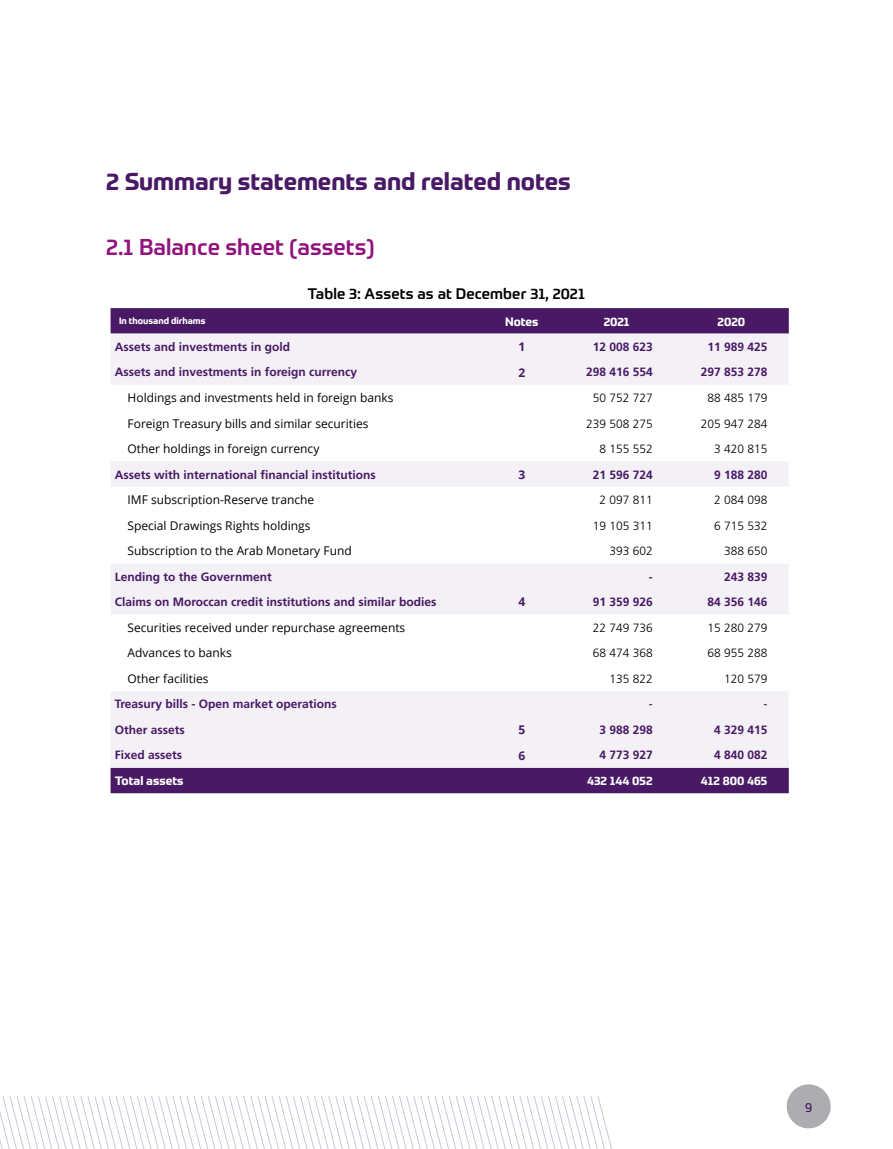
<style>
.page{position:relative;width:893px;height:1149px;background:#fff}
.page>*{position:absolute;margin:0;border:0;box-sizing:border-box;transform-origin:0 0}
.t1{font:700 24px "Prometo";color:#491966}
.t2{font:500 22.5px "Prometo";color:#91127c}
.t3{font:500 15px "Prometo";letter-spacing:.01em;color:#000}
.t4{font:12.75px "Prometo";color:#491966}
.t5{font:700 12px "Frutiger";color:#491966}
.t6{font:12px "Open Sans";color:#000}
.t7{font:300 12px "Frutiger";color:#000}
.t8{font:700 12px "Prometo";color:#fff}
.t9{font:700 12px "Open Sans";color:#491966}
.t10{font:700 9px "Prometo";color:#fff}
</style>
<div class="page">
<div style="left:111px;top:308px;width:678px;height:485px;background:#491966"></div>
<svg style="left:111px;top:333px;width:678px;height:434px"></svg>
<svg style="left:786px;top:1084px;width:45px;height:45px"></svg>
<svg style="left:1px;top:1096px;width:611px;height:52px"></svg>
<h1 class="t1" style="left:106px;top:166px;width:466px">2 Summary statements and related notes</h1>
<h2 class="t2" style="left:106px;top:233px;width:270px">2.1 Balance sheet (assets)</h2>
<p class="t3" style="left:307px;top:284px;width:279px">Table 3: Assets as at December 31, 2021</p>
<p class="t10" style="left:119px;top:315px;width:88px">In thousand dirhams</p>
<p class="t8" style="left:505px;top:313px;width:35px">Notes</p>
<p class="t8" style="left:604px;top:313px;width:27px">2021</p>
<p class="t8" style="left:718px;top:313px;width:29px">2020</p>
<p class="t5" style="left:115px;top:339px;width:177px">Assets and investments in gold</p>
<p class="t9" style="left:518px;top:338px;width:8px">1</p>
<p class="t5" style="left:593px;top:339px;width:62px">12 008 623</p>
<p class="t5" style="left:707px;top:339px;width:62px">11 989 425</p>
<p class="t5" style="left:115px;top:365px;width:244px">Assets and investments in foreign currency</p>
<p class="t9" style="left:518px;top:363px;width:8px">2</p>
<p class="t5" style="left:586px;top:365px;width:68px">298 416 554</p>
<p class="t5" style="left:701px;top:365px;width:68px">297 853 278</p>
<p class="t6" style="left:128px;top:389px;width:267px">Holdings and investments held in foreign banks</p>
<p class="t7" style="left:593px;top:391px;width:62px">50 752 727</p>
<p class="t7" style="left:707px;top:391px;width:62px">88 485 179</p>
<p class="t6" style="left:128px;top:415px;width:242px">Foreign Treasury bills and similar securities</p>
<p class="t7" style="left:586px;top:416px;width:68px">239 508 275</p>
<p class="t7" style="left:701px;top:416px;width:68px">205 947 284</p>
<p class="t6" style="left:128px;top:440px;width:193px">Other holdings in foreign currency</p>
<p class="t7" style="left:599px;top:442px;width:55px">8 155 552</p>
<p class="t7" style="left:714px;top:442px;width:55px">3 420 815</p>
<p class="t5" style="left:115px;top:467px;width:262px">Assets with international financial institutions</p>
<p class="t9" style="left:518px;top:465px;width:8px">3</p>
<p class="t5" style="left:593px;top:467px;width:62px">21 596 724</p>
<p class="t5" style="left:714px;top:467px;width:55px">9 188 280</p>
<p class="t6" style="left:128px;top:491px;width:188px">IMF subscription-Reserve tranche</p>
<p class="t7" style="left:599px;top:493px;width:55px">2 097 811</p>
<p class="t7" style="left:714px;top:493px;width:55px">2 084 098</p>
<p class="t6" style="left:128px;top:517px;width:184px">Special Drawings Rights holdings</p>
<p class="t7" style="left:593px;top:518px;width:62px">19 105 311</p>
<p class="t7" style="left:714px;top:518px;width:55px">6 715 532</p>
<p class="t6" style="left:128px;top:542px;width:226px">Subscription to the Arab Monetary Fund</p>
<p class="t7" style="left:609px;top:544px;width:45px">393 602</p>
<p class="t7" style="left:724px;top:544px;width:45px">388 650</p>
<p class="t5" style="left:115px;top:569px;width:158px">Lending to the Government</p>
<p class="t5" style="left:649px;top:569px;width:5px">-</p>
<p class="t5" style="left:724px;top:569px;width:45px">243 839</p>
<p class="t5" style="left:115px;top:595px;width:323px">Claims on Moroccan credit institutions and similar bodies</p>
<p class="t9" style="left:518px;top:593px;width:8px">4</p>
<p class="t5" style="left:593px;top:595px;width:62px">91 359 926</p>
<p class="t5" style="left:707px;top:595px;width:62px">84 356 146</p>
<p class="t6" style="left:128px;top:619px;width:279px">Securities received under repurchase agreements</p>
<p class="t7" style="left:593px;top:620px;width:62px">22 749 736</p>
<p class="t7" style="left:707px;top:620px;width:62px">15 280 279</p>
<p class="t6" style="left:128px;top:644px;width:106px">Advances to banks</p>
<p class="t7" style="left:593px;top:646px;width:62px">68 474 368</p>
<p class="t7" style="left:707px;top:646px;width:62px">68 955 288</p>
<p class="t6" style="left:128px;top:670px;width:82px">Other facilities</p>
<p class="t7" style="left:609px;top:671px;width:45px">135 822</p>
<p class="t7" style="left:724px;top:671px;width:45px">120 579</p>
<p class="t5" style="left:115px;top:697px;width:224px">Treasury bills - Open market operations</p>
<p class="t7" style="left:649px;top:697px;width:5px">-</p>
<p class="t7" style="left:763px;top:697px;width:5px">-</p>
<p class="t5" style="left:115px;top:722px;width:72px">Other assets</p>
<p class="t9" style="left:518px;top:721px;width:8px">5</p>
<p class="t5" style="left:599px;top:722px;width:55px">3 988 298</p>
<p class="t5" style="left:714px;top:722px;width:55px">4 329 415</p>
<p class="t5" style="left:115px;top:748px;width:69px">Fixed assets</p>
<p class="t9" style="left:518px;top:746px;width:8px">6</p>
<p class="t5" style="left:599px;top:748px;width:55px">4 773 927</p>
<p class="t5" style="left:714px;top:748px;width:55px">4 840 082</p>
<p class="t8" style="left:115px;top:773px;width:70px">Total assets</p>
<p class="t8" style="left:587px;top:773px;width:67px">432 144 052</p>
<p class="t8" style="left:701px;top:773px;width:68px">412 800 465</p>
<p class="t4" style="left:805px;top:1098px;width:9px">9</p>
</div>
